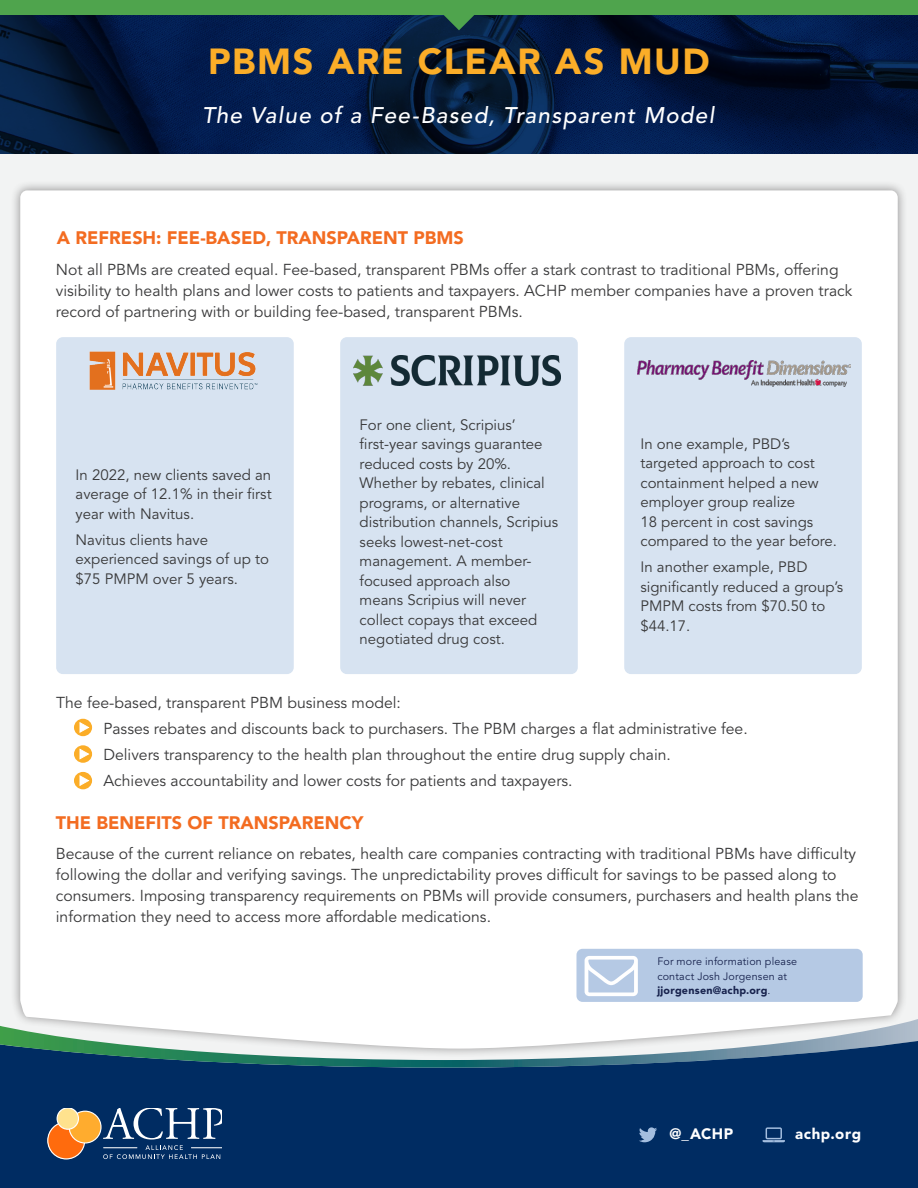
<style>
.page{position:relative;width:918px;height:1188px;background:#fff}
.page>*{position:absolute;margin:0;border:0;box-sizing:border-box;transform-origin:0 0}
.t1{font:900 36px "Avenir LT Std";letter-spacing:.045em;color:#fbad28}
.t2{font:italic 500 22.5px "Avenir LT Std";letter-spacing:.055em;color:#fff}
.ACHP_Standard_Text{font:900 18px "Avenir LT Std";color:#f36c21}
.ACHP_Standard_Text-2{font:15.75px/21px "Avenir LT Std";color:#383839}
.Bullets{font:15.75px/21px "Avenir LT Std";color:#383839}
.ACHP_Standard_Text-3{font:15px/19.5px "Avenir LT Std";color:#383839}
.t3{font:900 15px "Avenir LT Std";letter-spacing:.035em;color:#fff}
.t4{font:10.8px/14.7px "Avenir LT Std";letter-spacing:.02em;color:#17224d}
.s1{font-weight:900}
</style>
<div class="page">
<div style="left:0;top:0;width:918px;height:1092px;background:#f2f3f3"></div>
<div style="left:0;top:1068px;width:918px;height:120px;background:#002c62"></div>
<svg style="left:0;top:1019px;width:918px;height:49px;background:#1e5470"></svg>
<svg style="left:639px;top:1127px;width:18px;height:15px"></svg>
<svg style="left:763px;top:1127px;width:22px;height:15px"></svg>
<svg style="left:47px;top:1108px;width:175px;height:52px;background:#586171"></svg>
<div style="left:10px;top:181px;width:897px;height:877px;background:#231f20;opacity:.45"></div>
<div style="left:20px;top:190px;width:878px;height:859px;background:#fff"></div>
<svg style="left:0;top:14px;width:918px;height:140px;background:#031a40"></svg>
<div style="left:0;top:0;width:918px;height:14px;background:#4fa44d"></div>
<svg style="left:440px;top:14px;width:38px;height:16px"></svg>
<div style="left:576px;top:949px;width:287px;height:53px;background:#b5c9e4;border-radius:6px"></div>
<svg style="left:585px;top:956px;width:53px;height:40px"></svg>
<div style="left:74px;top:719px;width:18px;height:17px;background:#fbad28;border-radius:50%"></div>
<svg style="left:80px;top:722px;width:9px;height:11px"></svg>
<svg style="left:74px;top:745px;width:18px;height:18px"></svg>
<svg style="left:80px;top:749px;width:9px;height:10px"></svg>
<div style="left:74px;top:772px;width:18px;height:17px;background:#fbad28;border-radius:50%"></div>
<svg style="left:80px;top:775px;width:9px;height:11px"></svg>
<div style="left:56px;top:337px;width:238px;height:337px;background:#d7e3f1;border-radius:7px"></div>
<div style="left:340px;top:337px;width:238px;height:337px;background:#d7e3f1;border-radius:7px"></div>
<div style="left:624px;top:337px;width:238px;height:337px;background:#d7e3f1;border-radius:7px"></div>
<img style="left:90px;top:352px;width:167px;height:38px">
<img style="left:354px;top:356px;width:207px;height:30px">
<img style="left:638px;top:361px;width:212px;height:26px">
<p class="t1" style="left:208px;top:39px;width:503px">PBMS ARE CLEAR AS MUD</p>
<p class="t2" style="left:202px;top:103px;width:514px">The Value of a Fee-Based, Transparent Model</p>
<p class="ACHP_Standard_Text" style="left:57px;top:226px;width:408px">A REFRESH: FEE-BASED, TRANSPARENT PBMS</p>
<p class="ACHP_Standard_Text-2" style="left:56px;top:260px;width:798px">Not all PBMs are created equal. Fee-based, transparent PBMs offer a stark contrast to traditional PBMs, offering visibility to health plans and lower costs to patients and taxpayers. ACHP member companies have a proven track record of partnering with or building fee-based, transparent PBMs.</p>
<p class="ACHP_Standard_Text-3" style="left:76px;top:465px;width:198px;text-align:justify">In 2022, new clients saved an average of 12.1% in their first year with Navitus.</p>
<p class="ACHP_Standard_Text-3" style="left:76px;top:530px;width:195px">Navitus clients have experienced savings of up to $75 PMPM over 5 years.</p>
<p class="ACHP_Standard_Text-3" style="left:360px;top:415px;width:200px">For one client, Scripius’ first-year savings guarantee reduced costs by 20%.<br>Whether by rebates, clinical programs, or alternative distribution channels, Scripius seeks lowest-net-cost management. A member&shy;focused approach also<br>means Scripius will never collect copays that exceed negotiated drug cost.</p>
<p class="ACHP_Standard_Text-3" style="left:640px;top:434px;width:198px">In one example, PBD’s targeted approach to cost containment helped a new employer group realize<br>18 percent in cost savings compared to the year before.</p>
<p class="ACHP_Standard_Text-3" style="left:640px;top:558px;width:204px">In another example, PBD significantly reduced a group’s<br>PMPM costs from $70.50 to $44.17.</p>
<p class="ACHP_Standard_Text-2" style="left:56px;top:692px;width:346px">The fee-based, transparent PBM business model:</p>
<p class="ACHP_Standard_Text-2" style="left:103px;top:718px;width:646px">Passes rebates and discounts back to purchasers. The PBM charges a flat administrative fee.</p>
<p class="ACHP_Standard_Text-2" style="left:103px;top:745px;width:569px">Delivers transparency to the health plan throughout the entire drug supply chain.</p>
<p class="ACHP_Standard_Text-2" style="left:103px;top:771px;width:471px">Achieves accountability and lower costs for patients and taxpayers.</p>
<p class="ACHP_Standard_Text" style="left:56px;top:812px;width:309px">THE BENEFITS OF TRANSPARENCY</p>
<p class="Bullets" style="left:56px;top:844px;width:804px">Because of the current reliance on rebates, health care companies contracting with traditional PBMs have difficulty following the dollar and verifying savings. The unpredictability proves difficult for savings to be passed along to consumers. Imposing transparency requirements on PBMs will provide consumers, purchasers and health plans the information they need to access more affordable medications.</p>
<p class="t4" style="left:657px;top:954px;width:141px">For more information please contact Josh Jorgensen at <span class="s1">jjorgensen@achp.org</span>.</p>
<p class="t3" style="left:669px;top:1124px;width:65px">@_ACHP</p>
<p class="t3" style="left:795px;top:1124px;width:67px">achp.org</p>
</div>
